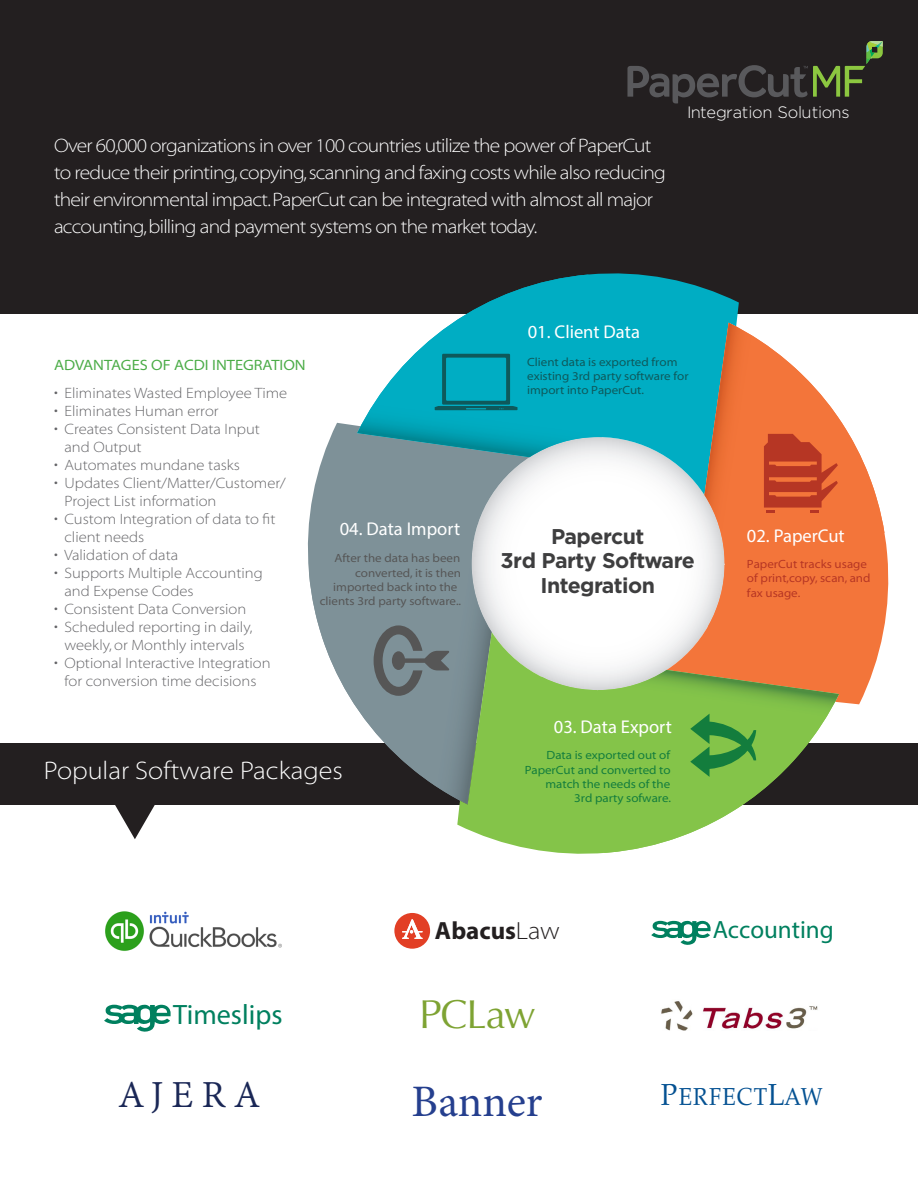
<style>
.page{position:relative;width:918px;height:1188px;background:#fff}
.page>*{position:absolute;margin:0;border:0;box-sizing:border-box;transform-origin:0 0}
.t1{font:45px "Minion Pro";color:#253f8e}
.t2{font:41.4px "Adobe Devanagari";letter-spacing:.2em;color:#1a2756}
.t3{font:40.5px "Optima";letter-spacing:-.025em;color:#7ea333}
.t4{font:28.05px "Myriad Pro";color:#00805f}
.t5{font:25.5px "Myriad MM 215 700";color:#fff}
.t6{font:25.05px "Myriad Pro";color:#00805f}
.t7{font:700 24.9px "Myriad Pro";color:#231f20}
.t8{font:24.45px "Palatino";letter-spacing:.05em;color:#045192;scale:.9 1}
.t9{font:700 21.3px/24.9px "Gotham";letter-spacing:-.025em;color:#3e3e3f;text-align:center}
.t10{font:19.5px/27px "Myriad MM 215 700";letter-spacing:-.04em;color:#fff}
.t11{font:18.45px "Myriad Pro";color:#fff}
.t12{font:300 16.5px "Gotham";letter-spacing:-.02em;color:#fff}
.t13{font:15px/18px "Myriad MM 215 700";color:#636366}
.t14{font:15px "Myriad MM 400 700";color:#4bac47}
.t15{font:11.85px "Myriad MM 400 700";color:#565656}
.t16{font:11.85px/14.2px "Myriad MM 400 700";color:#137d3d;text-align:right}
.t17{font:11.85px/14.2px "Myriad MM 400 700";color:#0e595b}
.t18{font:11.85px/14.2px "Myriad MM 400 700";color:#b63624}
.s1{font-family:"Myriad MM 215 700";font-weight:400}
.s2{font-size:30.3px}
</style>
<div class="page">
<div style="left:0;top:0;width:918px;height:313px;background:#231f20"></div>
<div style="left:0;top:743px;width:918px;height:61px;background:#231f20"></div>
<svg style="left:113px;top:804px;width:43px;height:35px"></svg>
<svg style="left:308px;top:423px;width:209px;height:382px;fill:#7e9198"></svg>
<img style="left:309px;top:543px;width:183px;height:262px">
<svg style="left:357px;top:273px;width:382px;height:222px"></svg>
<img style="left:357px;top:275px;width:245px;height:182px">
<svg style="left:435px;top:354px;width:82px;height:56px;background:#0397a8"></svg>
<svg style="left:666px;top:323px;width:222px;height:381px"></svg>
<img style="left:704px;top:323px;width:181px;height:303px">
<svg style="left:457px;top:632px;width:382px;height:222px"></svg>
<img style="left:541px;top:670px;width:298px;height:183px">
<svg style="left:764px;top:434px;width:74px;height:79px;background:#cd4e2c"></svg>
<svg style="left:690px;top:714px;width:95px;height:85px;background:#67ab44"></svg>
<svg style="left:348px;top:625px;width:112px;height:176px"></svg>
<img style="left:661px;top:1001px;width:157px;height:30px">
<svg style="left:104px;top:1005px;width:67px;height:27px"></svg>
<img style="left:105px;top:911px;width:177px;height:40px">
<svg style="left:394px;top:913px;width:36px;height:36px"></svg>
<svg style="left:651px;top:921px;width:60px;height:24px"></svg>
<svg style="left:627px;top:41px;width:256px;height:62px"></svg>
<p class="t10" style="left:54px;top:133px;width:613px">Over 60,000 organizations in over 100 countries utilize the power of PaperCut to reduce their printing, copying, scanning and faxing costs while also reducing their environmental impact. PaperCut can be integrated with almost all major accounting, billing and payment systems on the market today.</p>
<p class="t12" style="left:687px;top:103px;width:164px">Integration Solutions</p>
<p class="t11" style="left:528px;top:320px;width:114px">01. Client Data</p>
<p class="t14" style="left:54px;top:357px;width:253px">ADVANTAGES OF ACDI INTEGRATION</p>
<p class="t13" style="left:54px;top:385px;width:235px">• Eliminates Wasted Employee Time</p>
<p class="t13" style="left:54px;top:403px;width:166px">• Eliminates Human error</p>
<p class="t13" style="left:64px;top:421px;width:197px;text-indent:-10px">• Creates Consistent Data Input and Output</p>
<p class="t13" style="left:54px;top:457px;width:187px">• Automates mundane tasks</p>
<p class="t13" style="left:64px;top:475px;width:223px;text-indent:-10px">• Updates Client/Matter/Customer/<br>Project List information</p>
<p class="t13" style="left:64px;top:511px;width:213px;text-indent:-10px">• Custom Integration of data to fit client needs</p>
<p class="t13" style="left:54px;top:547px;width:126px">• Validation of data</p>
<p class="t13" style="left:64px;top:565px;width:200px;text-indent:-10px">• Supports Multiple Accounting and Expense Codes</p>
<p class="t13" style="left:54px;top:601px;width:194px">• Consistent Data Conversion</p>
<p class="t13" style="left:54px;top:619px;width:200px;text-align:center">• Scheduled reporting in daily, weekly, or Monthly intervals</p>
<p class="t13" style="left:54px;top:655px;width:218px;text-align:center">• Optional Interactive Integration for conversion time decisions</p>
<p class="t11" style="left:340px;top:517px;width:122px">04. Data Import</p>
<p class="t15" style="left:335px;top:552px;width:127px">After the data has been</p>
<p class="t15" style="left:355px;top:567px;width:108px">converted, it is then</p>
<p class="t15" style="left:333px;top:581px;width:126px">imported back into the</p>
<p class="t15" style="left:320px;top:595px;width:143px">clients 3rd party software..</p>
<p class="t5" style="left:44px;top:759px;width:301px">Popular Software Packages</p>
<p class="t17" style="left:527px;top:355px;width:163px">Client data is exported from existing 3rd party software for import into PaperCut.</p>
<p class="t9" style="left:501px;top:523px;width:196px">Papercut<br>3rd Party Software<br>Integration</p>
<p class="t11" style="left:554px;top:715px;width:119px">03. Data Export</p>
<p class="t16" style="left:525px;top:749px;width:148px">Data is exported out of<br>PaperCut and converted to match the needs of the<br>3rd party sofware.</p>
<p class="t11" style="left:747px;top:524px;width:99px">02. PaperCut</p>
<p class="t18" style="left:747px;top:557px;width:125px">PaperCut tracks usage of print,copy, scan, and fax usage.</p>
<p class="t4" style="left:173px;top:997px;width:111px">Timeslips</p>
<p class="t2" style="left:118px;top:1071px;width:144px">AJERA</p>
<p class="t7" style="left:435px;top:914px;width:126px">Abacus<span class="s1">Law</span></p>
<p class="t6" style="left:713px;top:914px;width:122px">Accounting</p>
<p class="t3" style="left:419px;top:990px;width:118px">PCLaw</p>
<p class="t1" style="left:412px;top:1071px;width:133px">Banner</p>
<p class="t8" style="left:661px;top:1076px;width:182px"><span class="s2">P</span>ERFECT<span class="s2">L</span>AW</p>
</div>
